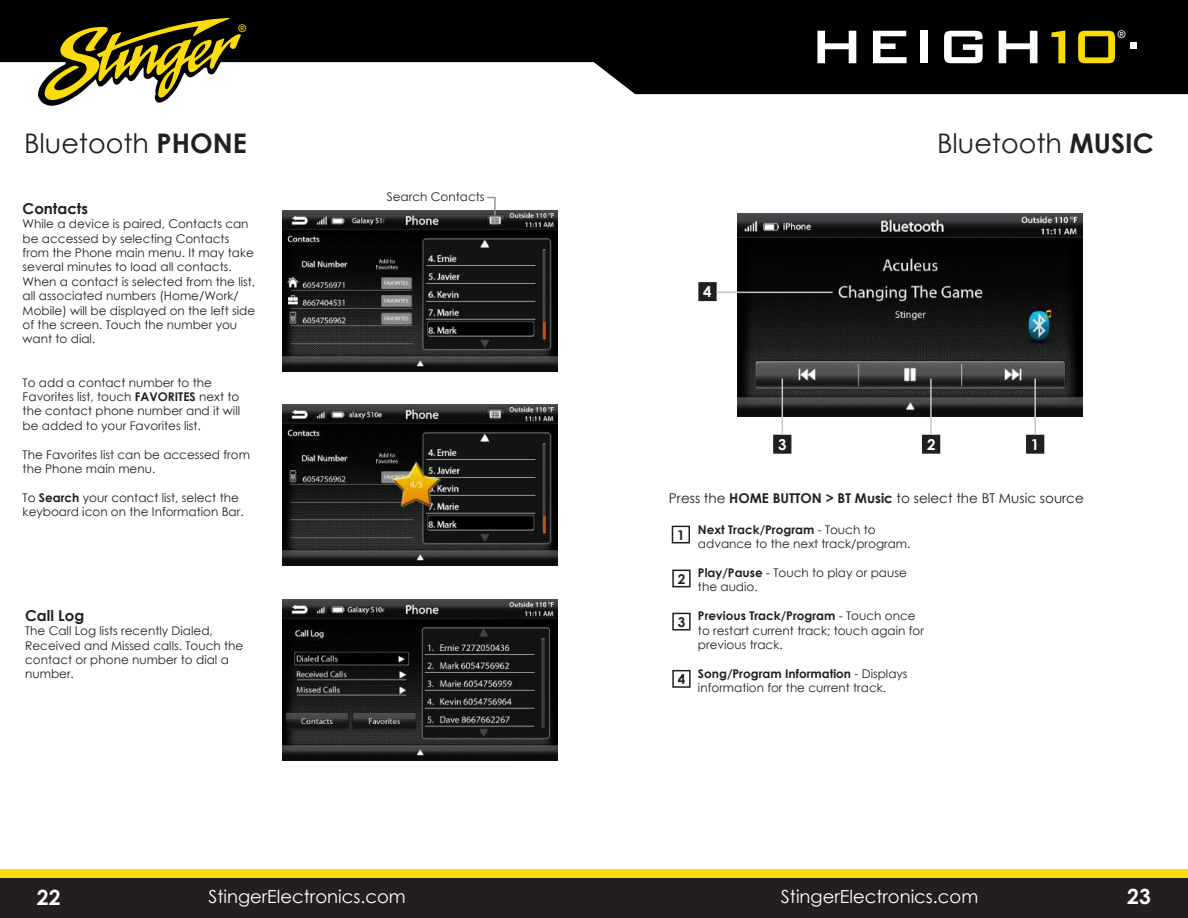
<style>
.page{position:relative;width:1188px;height:918px;background:#fff}
.page>*{position:absolute;margin:0;border:0;box-sizing:border-box;transform-origin:0 0}
.t1{font:27px "Century Gothic";color:#231f20}
.t2{font:700 21px "Century Gothic";color:#fff}
.t3{font:18px "Century Gothic";color:#fff}
.t4{font:700 15px "Century Gothic";color:#231f20}
.t5{font:700 15px "Century Gothic";color:#fff}
.t6{font:13.5px "Century Gothic";color:#231f20}
.t7{font:700 13.5px "Century Gothic";color:#231f20}
.t8{font:12px/14.4px "Century Gothic";color:#231f20}
.t9{font:500 10.5px "Helvetica Neue";color:#fadb0b}
.t10{font:500 10.5px "Helvetica Neue";color:#fff}
.s1{font-weight:700}
</style>
<div class="page">
<svg style="left:0;top:0;width:1188px;height:94px;background:#252526"></svg>
<svg style="left:38px;top:14px;width:208px;height:92px"></svg>
<svg style="left:817px;top:31px;width:39px;height:32px"></svg>
<svg style="left:873px;top:31px;width:34px;height:32px"></svg>
<div style="left:921px;top:31px;width:7px;height:32px;background:#fff"></div>
<svg style="left:944px;top:31px;width:39px;height:32px"></svg>
<svg style="left:999px;top:31px;width:38px;height:32px"></svg>
<svg style="left:1051px;top:30px;width:14px;height:33px"></svg>
<svg style="left:1078px;top:31px;width:37px;height:32px"></svg>
<div style="left:1130px;top:42px;width:6px;height:7px;background:#fff"></div>
<div style="left:0;top:875px;width:1188px;height:43px;background:#231f20"></div>
<div style="left:0;top:870px;width:1188px;height:8px;background:#fadb0b"></div>
<img style="left:283px;top:600px;width:275px;height:161px">
<img style="left:283px;top:210px;width:275px;height:161px">
<img style="left:283px;top:405px;width:275px;height:161px">
<svg style="left:487px;top:197px;width:9px;height:18px"></svg>
<div style="left:923px;top:435px;width:17px;height:18px;background:#231f20"></div>
<div style="left:922px;top:435px;width:18px;height:19px;border:2px solid #231f20"></div>
<img style="left:737px;top:214px;width:346px;height:202px">
<div style="left:1027px;top:435px;width:17px;height:18px;background:#231f20"></div>
<div style="left:1026px;top:435px;width:18px;height:19px;border:2px solid #231f20"></div>
<div style="left:774px;top:435px;width:17px;height:18px;background:#231f20"></div>
<div style="left:773px;top:435px;width:18px;height:19px;border:2px solid #231f20"></div>
<div style="left:699px;top:283px;width:17px;height:17px;background:#231f20"></div>
<div style="left:698px;top:282px;width:19px;height:19px;border:2px solid #231f20"></div>
<div style="left:672px;top:526px;width:18px;height:17px;border:2px solid #231f20"></div>
<div style="left:672px;top:570px;width:19px;height:17px;border:2px solid #231f20"></div>
<div style="left:672px;top:613px;width:19px;height:18px;border:2px solid #231f20"></div>
<div style="left:672px;top:670px;width:19px;height:18px;border:2px solid #231f20"></div>
<hr style="left:716px;top:292px;width:117px;height:1px;background:#c7c8ca">
<hr style="left:1034px;top:379px;width:2px;height:56px;background:#c7c8ca">
<hr style="left:930px;top:379px;width:2px;height:56px;background:#c7c8ca">
<hr style="left:782px;top:379px;width:1px;height:56px;background:#c7c8ca">
<p class="t9" style="left:238px;top:20px;width:10px">®</p>
<h1 class="t1" style="left:24px;top:125px;width:224px">Bluetooth <span class="s1">PHONE</span></h1>
<p class="t4" style="left:23px;top:197px;width:67px">Contacts</p>
<p class="t8" style="left:23px;top:217px;width:234px">While a device is paired, Contacts can be accessed by selecting Contacts from the Phone main menu. It may take several minutes to load all contacts.<br>When a contact is selected from the list, all associated numbers (Home/Work/ Mobile) will be displayed on the left side of the screen. Touch the number you want to dial.</p>
<p class="t8" style="left:23px;top:375px;width:219px">To add a contact number to the Favorites list, touch <span class="s1">FAVORITES</span> next to the contact phone number and it will be added to your Favorites list.</p>
<p class="t8" style="left:23px;top:447px;width:229px">The Favorites list can be accessed from the Phone main menu.</p>
<p class="t8" style="left:23px;top:490px;width:223px">To <span class="s1">Search</span> your contact list, select the keyboard icon on the Information Bar.</p>
<p class="t4" style="left:25px;top:604px;width:61px">Call Log</p>
<p class="t8" style="left:25px;top:623px;width:220px">The Call Log lists recently Dialed,<br>Received and Missed calls. Touch the contact or phone number to dial a number.</p>
<p class="t8" style="left:387px;top:189px;width:99px">Search Contacts</p>
<p class="t10" style="left:1118px;top:26px;width:10px">®</p>
<p class="t5" style="left:703px;top:280px;width:10px">4</p>
<h1 class="t1" style="left:937px;top:125px;width:218px">Bluetooth <span class="s1">MUSIC</span></h1>
<p class="t5" style="left:778px;top:433px;width:10px">3</p>
<p class="t5" style="left:927px;top:433px;width:10px">2</p>
<p class="t5" style="left:1031px;top:433px;width:10px">1</p>
<p class="t6" style="left:669px;top:488px;width:416px">Press the <span class="s1">HOME BUTTON &gt; BT Music</span> to select the BT Music source</p>
<p class="t7" style="left:677px;top:524px;width:9px">1</p>
<p class="t7" style="left:678px;top:568px;width:9px">2</p>
<p class="t7" style="left:678px;top:612px;width:9px">3</p>
<p class="t7" style="left:678px;top:669px;width:9px">4</p>
<p class="t8" style="left:698px;top:522px;width:214px"><span class="s1">Next Track/Program</span> - Touch to advance to the next track/program.</p>
<p class="t8" style="left:698px;top:565px;width:210px"><span class="s1">Play/Pause</span> - Touch to play or pause the audio.</p>
<p class="t8" style="left:698px;top:609px;width:228px"><span class="s1">Previous Track/Program</span> - Touch once to restart current track; touch again for previous track.</p>
<p class="t8" style="left:698px;top:666px;width:211px"><span class="s1">Song/Program Information</span> - Displays information for the current track.</p>
<h2 class="t2" style="left:37px;top:882px;width:25px">22</h2>
<h3 class="t3" style="left:208px;top:884px;width:199px">StingerElectronics.com</h3>
<h3 class="t3" style="left:781px;top:884px;width:199px">StingerElectronics.com</h3>
<h2 class="t2" style="left:1127px;top:881px;width:25px">23</h2>
</div>
